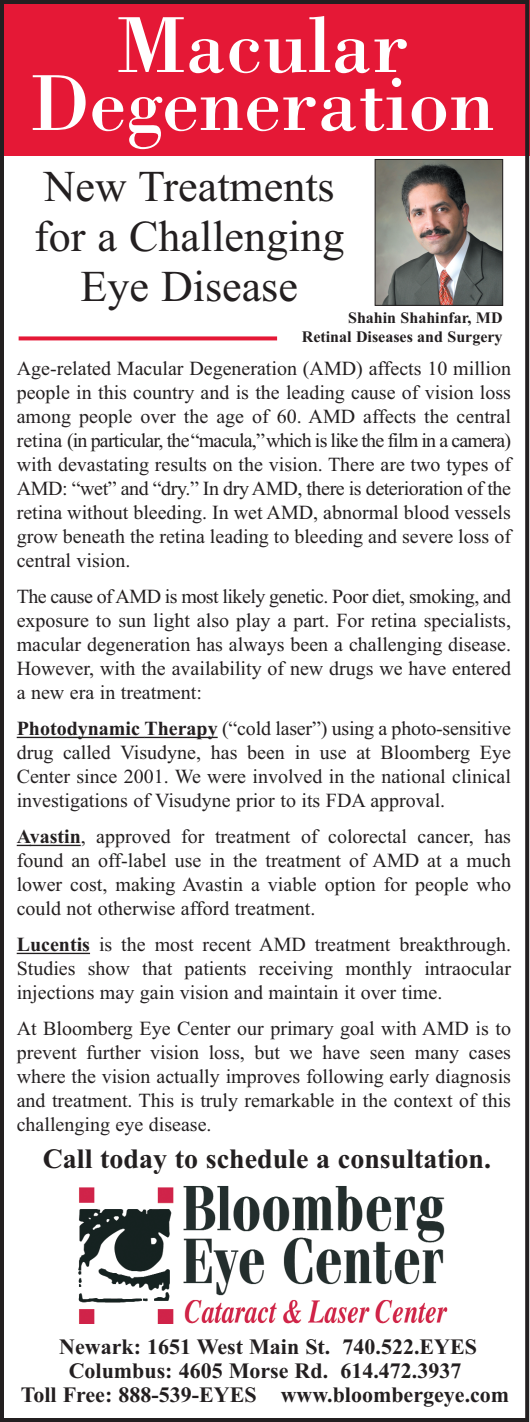
<style>
.page{position:relative;width:530px;height:1422px;background:#fff}
.page>*{position:absolute;margin:0;border:0;box-sizing:border-box;transform-origin:0 0}
.t1{font:82px/58px "Bodoni";color:#fff;text-align:center}
.t2{font:44px/50px "Times";color:#231f20;text-align:center}
.t3{font:700 28px "Times";color:#231f20}
.t4{font:700 22px/24px "Times";color:#231f20;text-align:center}
.t5{font:20px/24px "Times";color:#231f20;text-align:justify}
.t6{font:700 16px/19.2px "Times";color:#231f20;text-align:right}
.s1{font-weight:700}
</style>
<div class="page">
<div style="left:3px;top:0;width:526px;height:155px;background:#e51836"></div>
<div style="left:0;top:0;width:529px;height:1422px;border:4px solid #231f20"></div>
<hr style="left:17px;top:737px;width:128px;height:1px;background:#231f20">
<hr style="left:144px;top:737px;width:74px;height:1px;background:#231f20">
<svg style="left:17px;top:845px;width:13px;height:1px"></svg>
<hr style="left:30px;top:845px;width:51px;height:1px;background:#231f20">
<hr style="left:17px;top:953px;width:73px;height:1px;background:#231f20">
<img style="left:78px;top:1186px;width:369px;height:138px">
<img style="left:377px;top:161px;width:124px;height:143px">
<div style="left:375px;top:159px;width:128px;height:147px;border:1px solid #231f20"></div>
<svg style="left:19px;top:336px;width:258px;height:4px"></svg>
<h1 class="t1" style="left:31px;top:25px;width:466px">Macular<br>Degeneration</h1>
<h2 class="t2" style="left:34px;top:166px;width:312px">New Treatments for a Challenging<br>Eye Disease</h2>
<p class="t6" style="left:302px;top:309px;width:202px">Shahin Shahinfar, MD<br>Retinal Diseases and Surgery</p>
<p class="t5" style="left:17px;top:359px;width:496px">Age-related Macular Degeneration (AMD) affects 10 million people in this country and is the leading cause of vision loss among people over the age of 60. AMD affects the central retina (in particular, the“macula,”which is like the film in a camera) with devastating results on the vision. There are two types of AMD: “wet” and “dry.” In dry AMD, there is deterioration of the retina without bleeding. In wet AMD, abnormal blood vessels grow beneath the retina leading to bleeding and severe loss of central vision.</p>
<p class="t5" style="left:17px;top:587px;width:496px">The cause of AMD is most likely genetic. Poor diet, smoking, and exposure to sun light also play a part. For retina specialists, macular degeneration has always been a challenging disease.<br>However, with the availability of new drugs we have entered a new era in treatment:</p>
<p class="t5" style="left:17px;top:719px;width:496px"><span class="s1">Photodynamic Therapy</span> (“cold laser”) using a photo-sensitive drug called Visudyne, has been in use at Bloomberg Eye Center since 2001. We were involved in the national clinical investigations of Visudyne prior to its FDA approval.</p>
<p class="t5" style="left:17px;top:827px;width:496px"><span class="s1">Avastin</span>, approved for treatment of colorectal cancer, has found an off-label use in the treatment of AMD at a much lower cost, making Avastin a viable option for people who could not otherwise afford treatment.</p>
<p class="t5" style="left:17px;top:935px;width:496px"><span class="s1">Lucentis</span> is the most recent AMD treatment breakthrough.<br>Studies show that patients receiving monthly intraocular injections may gain vision and maintain it over time.</p>
<p class="t5" style="left:17px;top:1019px;width:496px">At Bloomberg Eye Center our primary goal with AMD is to prevent further vision loss, but we have seen many cases where the vision actually improves following early diagnosis and treatment. This is truly remarkable in the context of this challenging eye disease.</p>
<h3 class="t3" style="left:43px;top:1149px;width:450px">Call today to schedule a consultation.</h3>
<p class="t4" style="left:21px;top:1337px;width:490px">Newark: 1651 West Main St. 740.522.EYES<br>Columbus: 4605 Morse Rd. 614.472.3937<br>Toll Free: 888-539-EYES www.bloombergeye.com</p>
</div>
